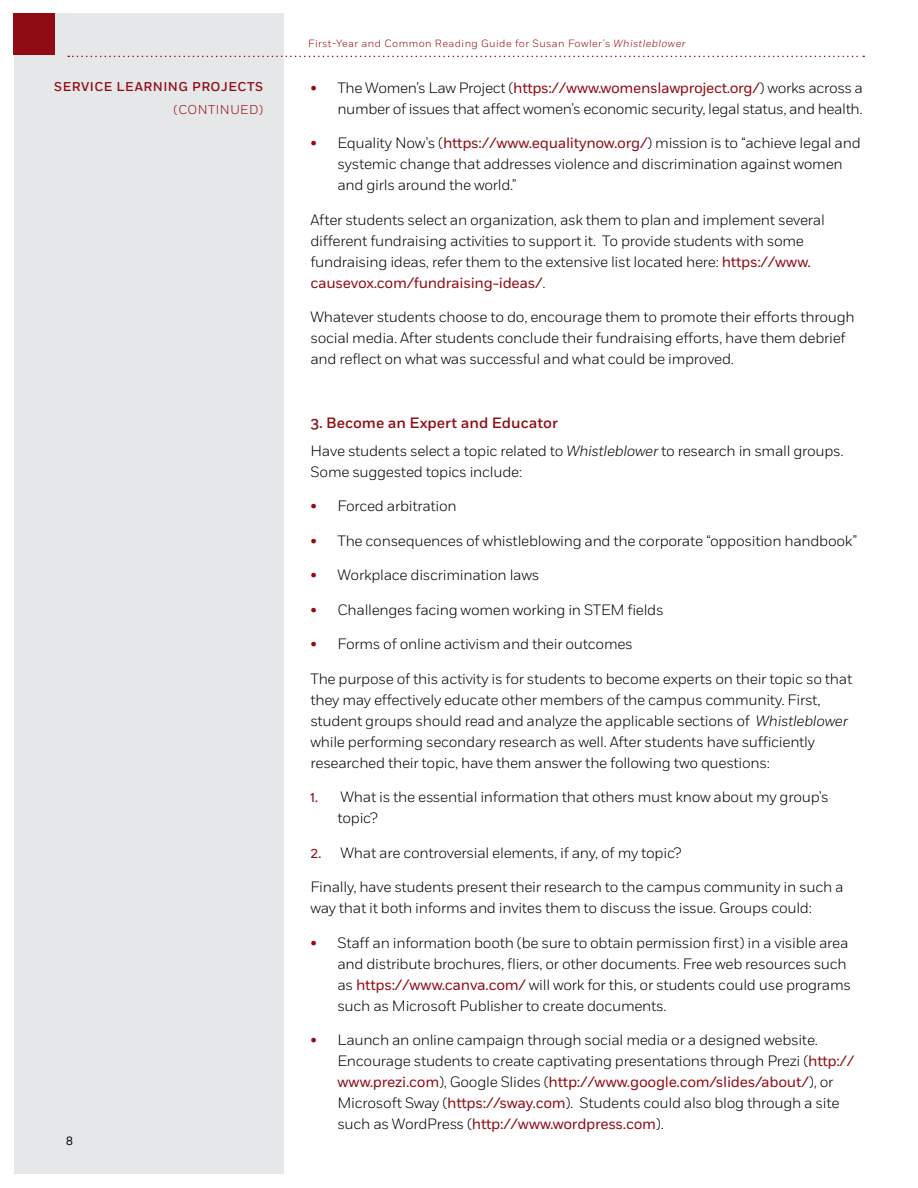
<style>
.page{position:relative;width:918px;height:1188px;background:#fff}
.page>*{position:absolute;margin:0;border:0;box-sizing:border-box;transform-origin:0 0}
.t1{font:300 15px/21px "Fort";letter-spacing:-.02em;color:#000}
.t2{font:500 12.75px "Fort";letter-spacing:.04em;color:#8f0c14}
.t3{font:300 12.75px "Fort";letter-spacing:.04em;color:#8f0c14}
.t4{font:12px "Fort";color:#000}
.t5{font:300 10.5px "Fort";letter-spacing:.04em;color:#8f0c14}
.s1{font-style:italic}
.s2{font-weight:400;color:#8f0c14}
.s3{font-weight:500;color:#8f0c14}
</style>
<div class="page">
<div style="left:14px;top:14px;width:270px;height:1160px;background:#e6e7e8"></div>
<div style="left:14px;top:14px;width:41px;height:41px;background:#8f0c14"></div>
<svg style="left:68px;top:56px;width:796px;height:1px"></svg>
<p class="t2" style="left:54px;top:79px;width:211px">Servi ce Learni ng Projects</p>
<p class="t3" style="left:173px;top:102px;width:91px">(CONTINUED)</p>
<p class="t4" style="left:66px;top:1134px;width:9px">8</p>
<p class="t5" style="left:308px;top:37px;width:379px">First-Year and Common Reading Guide for Susan Fowler’s <span class="s1">Whistleblower</span></p>
<p class="t1" style="left:310px;top:77px;width:554px;text-align:right"><span class="s2">•</span> The Women’s Law Project (<span class="s2">https://www.womenslawproject.org/</span>) works across a number of issues that affect women’s economic security, legal status, and health.</p>
<p class="t1" style="left:338px;top:132px;width:525px;text-indent:-27px"><span class="s2">•</span> Equality Now’s (<span class="s2">https://www.equalitynow.org/</span>) mission is to “achieve legal and systemic change that addresses violence and discrimination against women and girls around the world.”</p>
<p class="t1" style="left:310px;top:209px;width:516px">After students select an organization, ask them to plan and implement several different fundraising activities to support it. To provide students with some fundraising ideas, refer them to the extensive list located here: <span class="s2">https://www. causevox.com/fundraising-ideas/</span>.</p>
<p class="t1" style="left:310px;top:306px;width:546px">Whatever students choose to do, encourage them to promote their efforts through social media. After students conclude their fundraising efforts, have them debrief and reflect on what was successful and what could be improved.</p>
<p class="t1" style="left:310px;top:409px;width:535px;line-height:27.8px"><span class="s3">3. Become an Expert and Educator<br></span>Have students select a topic related to <span class="s1">Whistleblower</span> to research in small groups.</p>
<p class="t1" style="left:310px;top:461px;width:213px">Some suggested topics include:</p>
<p class="t1" style="left:310px;top:495px;width:148px"><span class="s2">•</span> Forced arbitration</p>
<p class="t1" style="left:310px;top:530px;width:548px"><span class="s2">•</span> The consequences of whistleblowing and the corporate “opposition handbook”</p>
<p class="t1" style="left:310px;top:564px;width:231px"><span class="s2">•</span> Workplace discrimination laws</p>
<p class="t1" style="left:310px;top:599px;width:355px"><span class="s2">•</span> Challenges facing women working in STEM fields</p>
<p class="t1" style="left:310px;top:633px;width:324px"><span class="s2">•</span> Forms of online activism and their outcomes</p>
<p class="t1" style="left:310px;top:668px;width:543px">The purpose of this activity is for students to become experts on their topic so that they may effectively educate other members of the campus community. First, student groups should read and analyze the applicable sections of <span class="s1">Whistleblower </span>while performing secondary research as well. After students have sufficiently researched their topic, have them answer the following two questions:</p>
<p class="t1" style="left:338px;top:786px;width:493px;text-indent:-27px"><span class="s2">1.</span> What is the essential information that others must know about my group’s topic?</p>
<p class="t1" style="left:310px;top:842px;width:373px"><span class="s2">2.</span> What are controversial elements, if any, of my topic?</p>
<p class="t1" style="left:310px;top:876px;width:535px">Finally, have students present their research to the campus community in such a way that it both informs and invites them to discuss the issue. Groups could:</p>
<p class="t1" style="left:338px;top:932px;width:515px;text-indent:-27px"><span class="s2">•</span> Staff an information booth (be sure to obtain permission first) in a visible area and distribute brochures, fliers, or other documents. Free web resources such as <span class="s2">https://www.canva.com/</span> will work for this, or students could use programs such as Microsoft Publisher to create documents.</p>
<p class="t1" style="left:338px;top:1029px;width:519px;text-indent:-27px"><span class="s2">•</span> Launch an online campaign through social media or a designed website.<br>Encourage students to create captivating presentations through Prezi (<span class="s2">http:// www.prezi.com</span>), Google Slides (<span class="s2">http://www.google.com/slides/about/</span>), or Microsoft Sway (<span class="s2">https://sway.com</span>). Students could also blog through a site such as WordPress (<span class="s2">http://www.wordpress.com</span>).</p>
</div>
